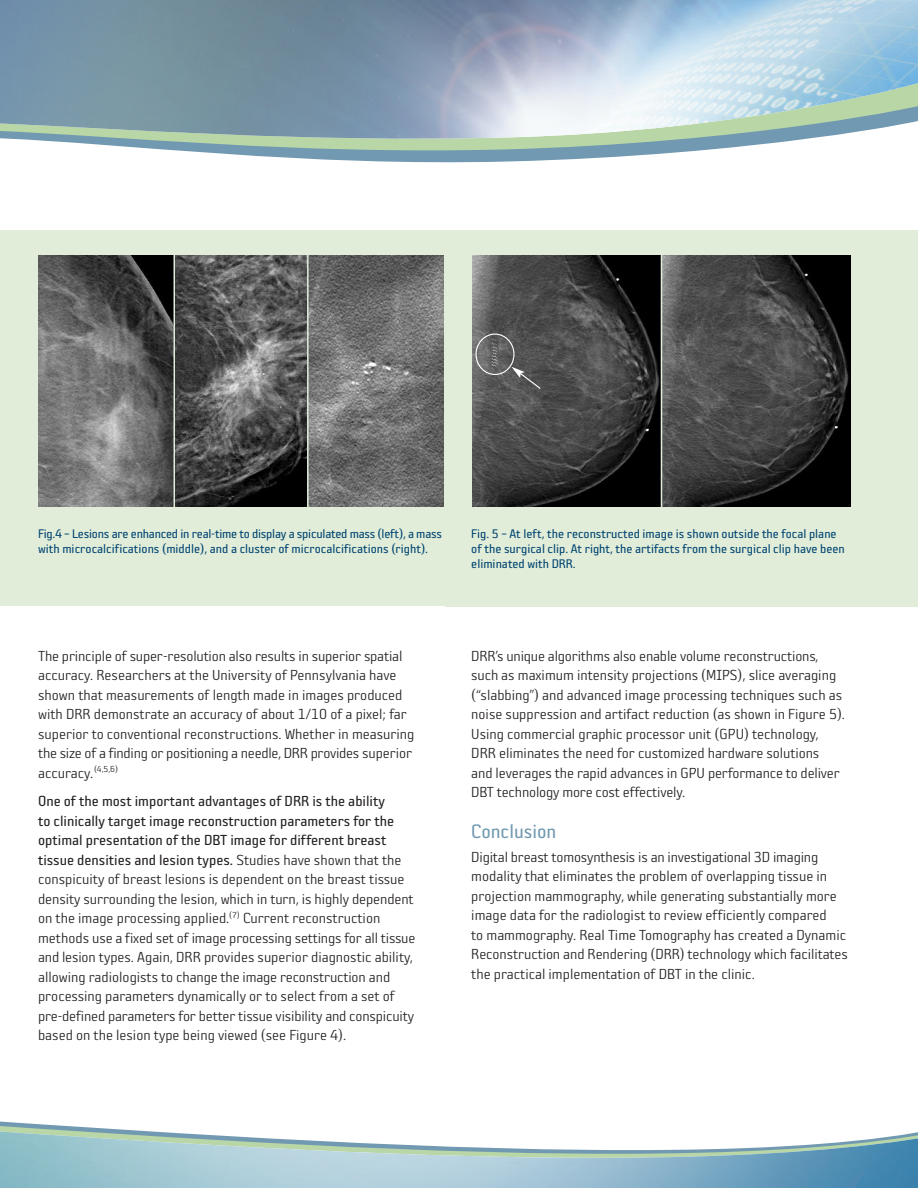
<style>
.page{position:relative;width:918px;height:1188px;background:#fff}
.page>*{position:absolute;margin:0;border:0;box-sizing:border-box;transform-origin:0 0}
.t1{font:21px "Sophisto B Gauge";color:#7199b1}
.t2{font:15.75px/19.5px "Sophisto A Gauge";color:#231f20}
.t3{font:15.75px/19.5px "Sophisto B Gauge";color:#231f20}
.t4{font:13.5px/15px "Sophisto B Gauge";color:#004372}
.s1{font-family:"Sophisto A Gauge"}
</style>
<div class="page">
<div style="left:0;top:230px;width:918px;height:376px;background:#e1edd8"></div>
<hr style="left:0;top:230px;width:1px;height:818px;background:#e1edd8">
<svg style="left:0;top:0;width:918px;height:163px;background:#9bb3c2"></svg>
<img style="left:0;top:78px;width:918px;height:61px">
<svg style="left:0;top:1121px;width:128px;height:9px"></svg>
<img style="left:0;top:1130px;width:918px;height:58px">
<img style="left:175px;top:256px;width:132px;height:251px">
<svg style="left:38px;top:256px;width:136px;height:251px;background:#676767"></svg>
<img style="left:309px;top:256px;width:134px;height:251px">
<img style="left:472px;top:256px;width:378px;height:251px">
<svg style="left:476px;top:334px;width:66px;height:56px;background:#646464"></svg>
<hr style="left:661px;top:254px;width:1px;height:254px;background:#e1edd8">
<p class="t4" style="left:38px;top:527px;width:405px">Fig.4 – Lesions are enhanced in real-time to display a spiculated mass (left), a mass with microcalcifications (middle), and a cluster of microcalcifications (right).</p>
<p class="t4" style="left:471px;top:528px;width:375px">Fig. 5 – At left, the reconstructed image is shown outside the focal plane of the surgical clip. At right, the artifacts from the surgical clip have been eliminated with DRR.</p>
<p class="t2" style="left:38px;top:647px;width:378px">The principle of super-resolution also results in superior spatial accuracy. Researchers at the University of Pennsylvania have shown that measurements of length made in images produced with DRR demonstrate an accuracy of about 1/10 of a pixel; far superior to conventional reconstructions. Whether in measuring the size of a finding or positioning a needle, DRR provides superior accuracy.<sup>(4,5,6)</sup></p>
<p class="t3" style="left:38px;top:793px;width:365px">One of the most important advantages of DRR is the ability<br>to clinically target image reconstruction parameters for the optimal presentation of the DBT image for different breast tissue densities and lesion types. <span class="s1">Studies have shown that the</span></p>
<p class="t2" style="left:38px;top:871px;width:379px">conspicuity of breast lesions is dependent on the breast tissue density surrounding the lesion, which in turn, is highly dependent on the image processing applied.<sup>(7)</sup> Current reconstruction methods use a fixed set of image processing settings for all tissue and lesion types. Again, DRR provides superior diagnostic ability, allowing radiologists to change the image reconstruction and processing parameters dynamically or to select from a set of pre-defined parameters for better tissue visibility and conspicuity based on the lesion type being viewed (see Figure 4).</p>
<p class="t2" style="left:471px;top:647px;width:375px">DRR’s unique algorithms also enable volume reconstructions, such as maximum intensity projections (MIPS), slice averaging (“slabbing”) and advanced image processing techniques such as noise suppression and artifact reduction (as shown in Figure 5).<br>Using commercial graphic processor unit (GPU) technology, DRR eliminates the need for customized hardware solutions<br>and leverages the rapid advances in GPU performance to deliver DBT technology more cost effectively.</p>
<h1 class="t1" style="left:471px;top:824px;width:87px">Conclusion</h1>
<p class="t2" style="left:471px;top:848px;width:378px">Digital breast tomosynthesis is an investigational 3D imaging modality that eliminates the problem of overlapping tissue in projection mammography, while generating substantially more image data for the radiologist to review efficiently compared<br>to mammography. Real Time Tomography has created a Dynamic Reconstruction and Rendering (DRR) technology which facilitates the practical implementation of DBT in the clinic.</p>
</div>
